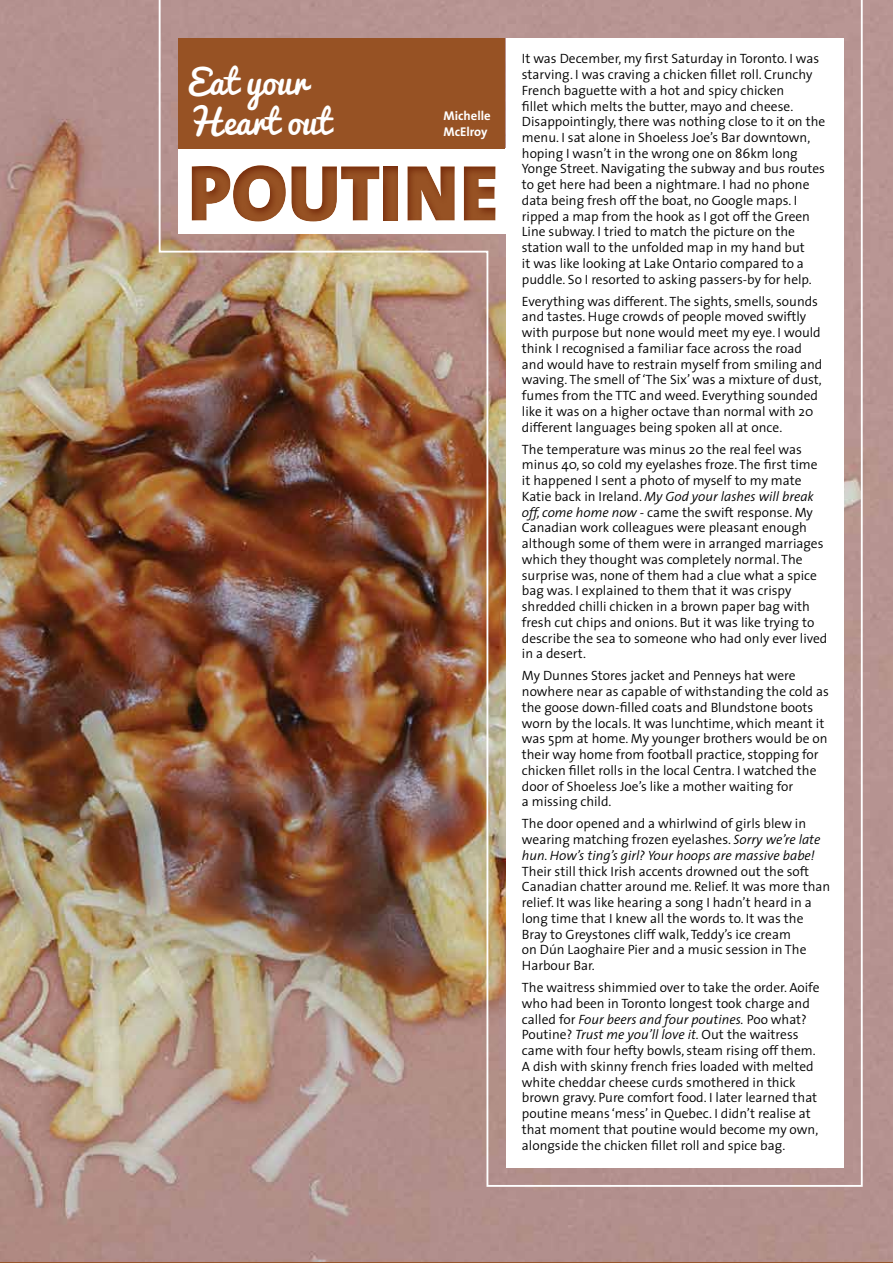
<style>
.page{position:relative;width:893px;height:1263px;background:#fff}
.page>*{position:absolute;margin:0;border:0;box-sizing:border-box;transform-origin:0 0}
.t1{font:900 80.1px "The Sans";color:#975224}
.t2{font:33.75px/40.5px "Pacifico";color:#fff}
.t3{font:300 13.5px/15.8px "The Sans";color:#000}
.t4{font:700 12.75px/15.3px "The Sans";color:#fff}
.s1{font-style:italic}
</style>
<div class="page">
<img style="left:0;top:0;width:893px;height:1263px">
<img style="left:158px;top:0;width:706px;height:1188px">
<h2 class="t2" style="left:188px;top:61px;width:144px">Eat your<br>Heart out</h2>
<p class="t4" style="left:443px;top:108px;width:49px">Michelle<br>McElroy</p>
<h1 class="t1" style="left:188px;top:126px;width:312px">POUTINE</h1>
<p class="t3" style="left:522px;top:50px;width:305px">It was December, my first Saturday in Toronto. I was starving. I was craving a chicken fillet roll. Crunchy French baguette with a hot and spicy chicken<br>fillet which melts the butter, mayo and cheese.<br>Disappointingly, there was nothing close to it on the menu. I sat alone in Shoeless Joe’s Bar downtown, hoping I wasn’t in the wrong one on 86km long Yonge Street. Navigating the subway and bus routes to get here had been a nightmare. I had no phone data being fresh off the boat, no Google maps. I ripped a map from the hook as I got off the Green Line subway. I tried to match the picture on the station wall to the unfolded map in my hand but<br>it was like looking at Lake Ontario compared to a puddle. So I resorted to asking passers-by for help.</p>
<p class="t3" style="left:522px;top:293px;width:302px">Everything was different. The sights, smells, sounds and tastes. Huge crowds of people moved swiftly with purpose but none would meet my eye. I would think I recognised a familiar face across the road and would have to restrain myself from smiling and waving. The smell of ‘The Six’ was a mixture of dust, fumes from the TTC and weed. Everything sounded like it was on a higher octave than normal with 20 different languages being spoken all at once.</p>
<p class="t3" style="left:522px;top:441px;width:307px">The temperature was minus 20 the real feel was minus 40, so cold my eyelashes froze. The first time it happened I sent a photo of myself to my mate Katie back in Ireland. <span class="s1">My God your lashes will break off, come home now</span> - came the swift response. My Canadian work colleagues were pleasant enough although some of them were in arranged marriages which they thought was completely normal. The surprise was, none of them had a clue what a spice bag was. I explained to them that it was crispy shredded chilli chicken in a brown paper bag with fresh cut chips and onions. But it was like trying to describe the sea to someone who had only ever lived in a desert.</p>
<p class="t3" style="left:522px;top:667px;width:308px">My Dunnes Stores jacket and Penneys hat were nowhere near as capable of withstanding the cold as the goose down-filled coats and Blundstone boots worn by the locals. It was lunchtime, which meant it was 5pm at home. My younger brothers would be on their way home from football practice, stopping for chicken fillet rolls in the local Centra. I watched the door of Shoeless Joe’s like a mother waiting for<br>a missing child.</p>
<p class="t3" style="left:522px;top:815px;width:300px">The door opened and a whirlwind of girls blew in wearing matching frozen eyelashes. <span class="s1">Sorry we’re late hun. How’s ting’s girl? Your hoops are massive babe!</span></p>
<p class="t3" style="left:522px;top:863px;width:310px">Their still thick Irish accents drowned out the soft Canadian chatter around me. Relief. It was more than relief. It was like hearing a song I hadn’t heard in a long time that I knew all the words to. It was the Bray to Greystones cliff walk, Teddy’s ice cream<br>on Dún Laoghaire Pier and a music session in The Harbour Bar.</p>
<p class="t3" style="left:522px;top:979px;width:299px">The waitress shimmied over to take the order. Aoife who had been in Toronto longest took charge and called for <span class="s1">Four beers and four poutines.</span> Poo what?<br>Poutine? <span class="s1">Trust me you’ll love it.</span> Out the waitress came with four hefty bowls, steam rising off them.<br>A dish with skinny french fries loaded with melted white cheddar cheese curds smothered in thick brown gravy. Pure comfort food. I later learned that poutine means ‘mess’ in Quebec. I didn’t realise at that moment that poutine would become my own, alongside the chicken fillet roll and spice bag.</p>
</div>
